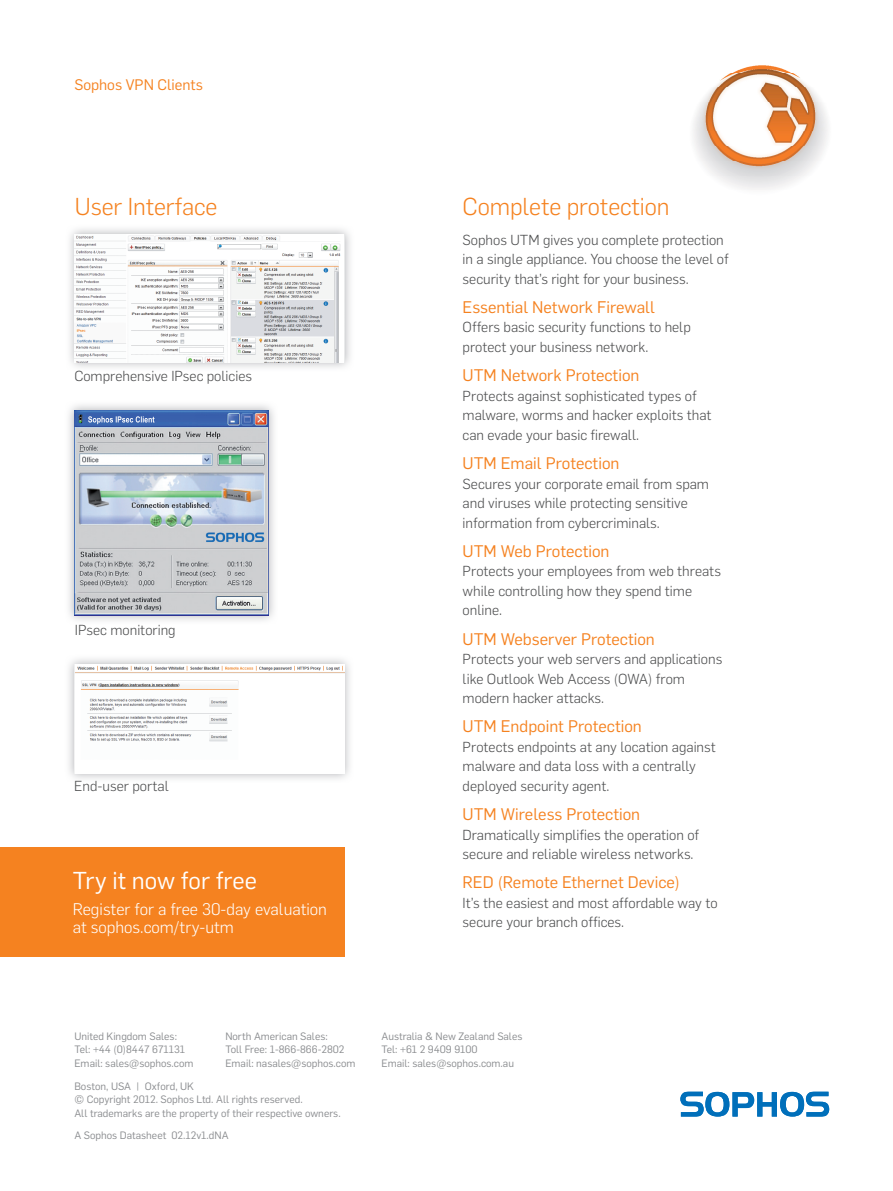
<style>
.page{position:relative;width:893px;height:1191px;background:#fff}
.page>*{position:absolute;margin:0;border:0;box-sizing:border-box;transform-origin:0 0}
.Subhead{font:300 24px "Flama";letter-spacing:-.005em;color:#f58220}
.Try_it_now{font:24px "Flama";color:#fff}
.Subheading_1{font:16.5px "Flama";color:#f58220}
.Try_it__Register{font:300 16.5px/18px "Flama";color:#fff}
.Page_Header{font:15px "Flama";color:#f58220}
.copy{font:300 14.25px/19.5px "Flama";color:#4b4c4d}
.Subhead-2{font:300 14.25px/19.5px "Flama";color:#4b4c4d}
.Copyright{font:10.5px/13.5px "Flama";color:#8a8c8f}
</style>
<div class="page">
<img style="left:693px;top:65px;width:135px;height:125px">
<svg style="left:680px;top:1091px;width:149px;height:25px"></svg>
<div style="left:0;top:847px;width:345px;height:110px;background:#f58220"></div>
<svg style="left:70px;top:229px;width:280px;height:139px;fill:#ebebec"></svg>
<img style="left:75px;top:235px;width:270px;height:128px">
<svg style="left:69px;top:405px;width:205px;height:216px;fill:#e7e7e8"></svg>
<img style="left:75px;top:410px;width:193px;height:205px">
<img style="left:88px;top:416px;width:67px;height:6px">
<svg style="left:69px;top:659px;width:281px;height:120px;fill:#e9eaeb"></svg>
<img style="left:74px;top:664px;width:270px;height:109px">
<p class="Page_Header" style="left:74px;top:74px;width:130px">Sophos VPN Clients</p>
<p class="Subhead" style="left:75px;top:191px;width:144px">User Interface</p>
<p class="Subhead" style="left:463px;top:191px;width:208px">Complete protection</p>
<p class="Subhead-2" style="left:463px;top:229px;width:268px">Sophos UTM gives you complete protection in a single appliance. You choose the level of security that’s right for your business.</p>
<p class="Subheading_1" style="left:463px;top:296px;width:194px">Essential Network Firewall</p>
<p class="copy" style="left:463px;top:317px;width:230px">Offers basic security functions to help protect your business network.</p>
<p class="Subheading_1" style="left:463px;top:364px;width:178px">UTM Network Protection</p>
<p class="copy" style="left:463px;top:385px;width:250px">Protects against sophisticated types of malware, worms and hacker exploits that can evade your basic firewall.</p>
<p class="Subheading_1" style="left:463px;top:452px;width:158px">UTM Email Protection</p>
<p class="copy" style="left:463px;top:473px;width:248px">Secures your corporate email from spam and viruses while protecting sensitive information from cybercriminals.</p>
<p class="Subheading_1" style="left:463px;top:539px;width:148px">UTM Web Protection</p>
<p class="copy" style="left:463px;top:561px;width:260px">Protects your employees from web threats while controlling how they spend time online.</p>
<p class="Subheading_1" style="left:463px;top:627px;width:194px">UTM Webserver Protection</p>
<p class="copy" style="left:463px;top:648px;width:261px">Protects your web servers and applications like Outlook Web Access (OWA) from modern hacker attacks.</p>
<p class="Subheading_1" style="left:463px;top:715px;width:181px">UTM Endpoint Protection</p>
<p class="copy" style="left:463px;top:736px;width:255px">Protects endpoints at any location against malware and data loss with a centrally deployed security agent.</p>
<p class="Subheading_1" style="left:463px;top:803px;width:179px">UTM Wireless Protection</p>
<p class="copy" style="left:463px;top:824px;width:238px">Dramatically simplifies the operation of secure and reliable wireless networks.</p>
<p class="Subheading_1" style="left:463px;top:871px;width:219px">RED (Remote Ethernet Device)</p>
<p class="copy" style="left:463px;top:892px;width:256px">It’s the easiest and most affordable way to secure your branch offices.</p>
<p class="copy" style="left:74px;top:366px;width:179px">Comprehensive IPsec policies</p>
<p class="copy" style="left:75px;top:619px;width:102px">IPsec monitoring</p>
<p class="copy" style="left:74px;top:775px;width:96px">End-user portal</p>
<p class="Try_it_now" style="left:73px;top:863px;width:186px">Try it now for free</p>
<p class="Try_it__Register" style="left:73px;top:899px;width:256px">Register for a free 30-day evaluation at sophos.com/try-utm</p>
<p class="Copyright" style="left:74px;top:1028px;width:121px">United Kingdom Sales:<br>Tel: +44 (0)8447 671131<br>Email: sales@sophos.com</p>
<p class="Copyright" style="left:225px;top:1028px;width:132px">North American Sales:<br>Toll Free: 1-866-866-2802<br>Email: nasales@sophos.com</p>
<p class="Copyright" style="left:381px;top:1028px;width:142px">Australia &amp; New Zealand Sales<br>Tel: +61 2 9409 9100<br>Email: sales@sophos.com.au</p>
<p class="Copyright" style="left:74px;top:1078px;width:268px">Boston, USA | Oxford, UK<br>© Copyright 2012. Sophos Ltd. All rights reserved.<br>All trademarks are the property of their respective owners.</p>
<p class="Copyright" style="left:74px;top:1127px;width:156px">A Sophos Datasheet 02.12v1.dNA</p>
</div>
